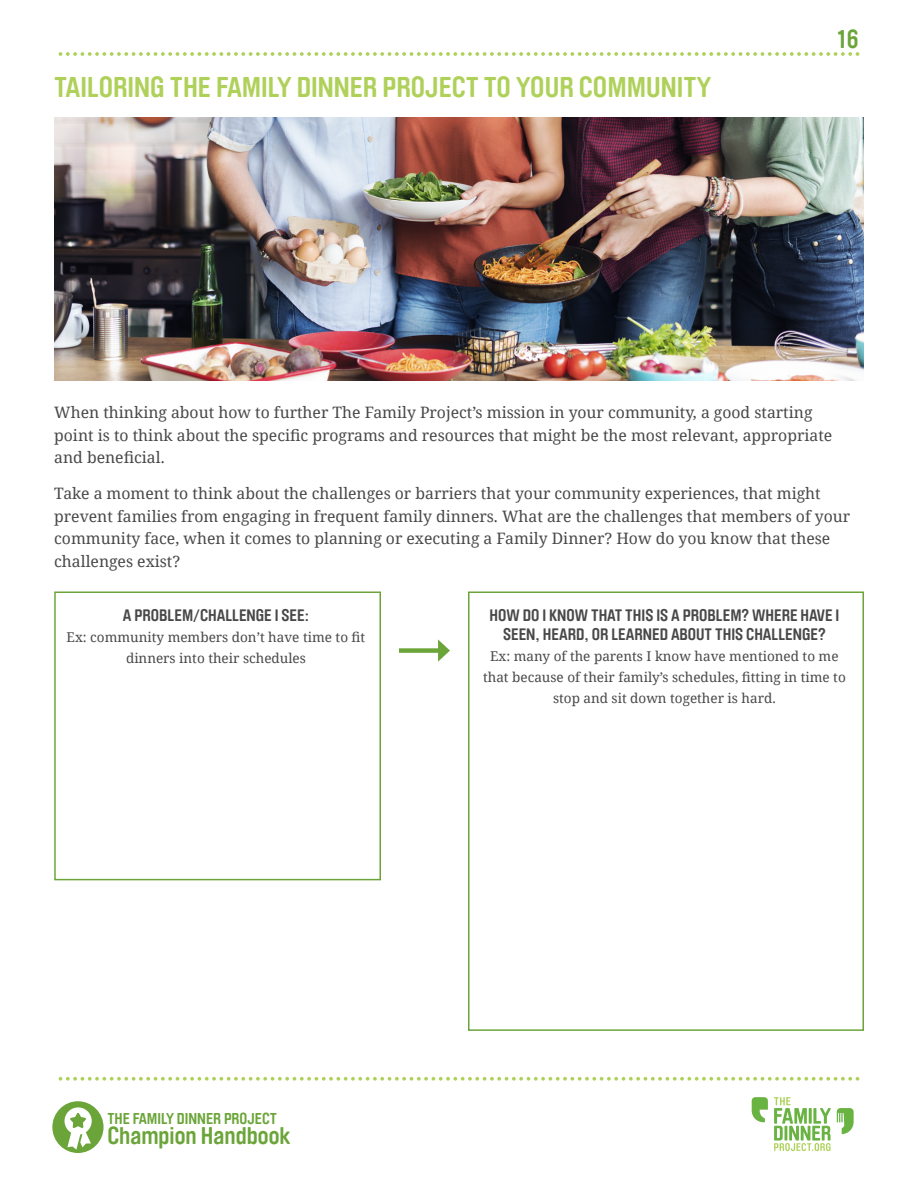
<style>
.page{position:relative;width:918px;height:1188px;background:#fff}
.page>*{position:absolute;margin:0;border:0;box-sizing:border-box;transform-origin:0 0}
.t1{font:700 28.5px "Brauer Neue";color:#afd15a}
.t2{font:700 25.5px "Brauer Neue";color:#6ba539}
.t3{font:700 24px "Brauer Neue";color:#6ba539}
.t4{font:700 16.5px/19.5px "Brauer Neue";color:#484848;text-align:center}
.Paragraph{font:15.75px/22.5px "Noto Serif";color:#484848}
.t5{font:700 15.6px "Brauer Neue";color:#6ba539}
.t6{font:13.5px/21px "Noto Serif";color:#484848;text-align:center}
</style>
<div class="page">
<svg style="left:59px;top:1077px;width:800px;height:4px"></svg>
<svg style="left:59px;top:52px;width:800px;height:4px"></svg>
<svg style="left:752px;top:1097px;width:16px;height:25px"></svg>
<svg style="left:837px;top:1108px;width:17px;height:26px"></svg>
<svg style="left:774px;top:1097px;width:57px;height:54px"></svg>
<div style="left:52px;top:1101px;width:52px;height:52px;background:#6ba539;border-radius:50%"></div>
<svg style="left:65px;top:1107px;width:27px;height:43px"></svg>
<div style="left:54px;top:592px;width:327px;height:288px;background:#fff;border:2px solid #6ba539"></div>
<div style="left:468px;top:592px;width:396px;height:439px;background:#fff;border:2px solid #6ba539"></div>
<div style="left:399px;top:648px;width:43px;height:5px;background:#6ba539"></div>
<svg style="left:438px;top:639px;width:12px;height:23px"></svg>
<img style="left:54px;top:117px;width:810px;height:264px">
<h2 class="t1" style="left:54px;top:70px;width:659px">TAILORING THE FAMILY DINNER PROJECT TO YOUR COMMUNITY</h2>
<h2 class="t2" style="left:837px;top:25px;width:23px">16</h2>
<p class="Paragraph" style="left:54px;top:401px;width:780px">When thinking about how to further The Family Project’s mission in your community, a good starting point is to think about the specific programs and resources that might be the most relevant, appropriate and beneficial.</p>
<p class="Paragraph" style="left:54px;top:482px;width:798px">Take a moment to think about the challenges or barriers that your community experiences, that might prevent families from engaging in frequent family dinners. What are the challenges that members of your community face, when it comes to planning or executing a Family Dinner? How do you know that these challenges exist?</p>
<h6 class="t4" style="left:123px;top:605px;width:188px">A PROBLEM/CHALLENGE I SEE:</h6>
<h6 class="t6" style="left:67px;top:626px;width:300px">Ex: community members don’t have time to fit dinners into their schedules</h6>
<h6 class="t4" style="left:489px;top:605px;width:351px">HOW DO I KNOW THAT THIS IS A PROBLEM? WHERE HAVE I<br>SEEN, HEARD, OR LEARNED ABOUT THIS CHALLENGE?</h6>
<h6 class="t6" style="left:483px;top:645px;width:364px">Ex: many of the parents I know have mentioned to me that because of their family’s schedules, fitting in time to stop and sit down together is hard.</h6>
<p class="t5" style="left:107px;top:1109px;width:171px">THE FAMILY DINNER PROJECT</p>
<h3 class="t3" style="left:107px;top:1122px;width:185px">Champion Handbook</h3>
</div>
